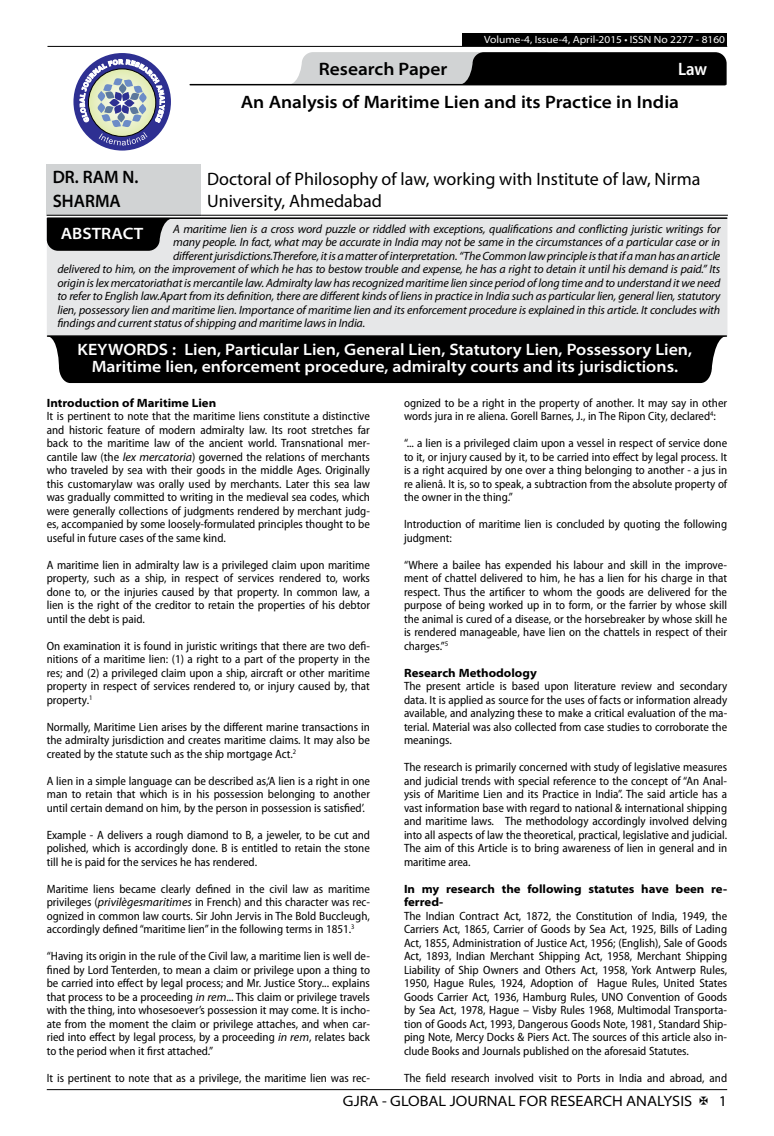
<style>
.page{position:relative;width:774px;height:1136px;background:#fff}
.page>*{position:absolute;margin:0;border:0;box-sizing:border-box;transform-origin:0 0}
.t1{font:18px/21.6px "Myriad Pro";color:#000}
.t2{font:600 semi-expanded 18px "Myriad Pro";color:#000}
.t3{font:600 semi-expanded 18px/23.4px "Myriad Pro";color:#000;scale:.9 1}
.t4{font:600 semi-condensed 18px "Myriad Pro";color:#fff}
.t5{font:600 semi-expanded 16.5px/16.5px "Myriad Pro";color:#fff;text-align:center}
.t6{font:semi-expanded 15px "Myriad Pro";color:#000}
.t7{font:semi-condensed 12px/13.5px "Myriad Pro";color:#000;text-align:justify}
.t8{font:italic 12px "Myriad Pro";letter-spacing:-.01em;color:#000}
.t9{font:700 semi-expanded 12px/13.5px "Myriad Pro";color:#000}
.t10{font:semi-expanded 10.5px "Myriad Pro";color:#fff}
.s1{font-style:italic;font-stretch:normal}
</style>
<div class="page">
<hr style="left:47px;top:1089px;width:680px;height:1px;background:#000">
<div style="left:462px;top:33px;width:265px;height:13px;background:#000"></div>
<hr style="left:47px;top:46px;width:680px;height:1px;background:#000">
<svg style="left:288px;top:52px;width:439px;height:33px;background:#5a5a5b"></svg>
<hr style="left:190px;top:84px;width:535px;height:1px;background:#000">
<div style="left:73px;top:53px;width:98px;height:97px;background:#2e3092;border-radius:50%"></div>
<svg style="left:80px;top:59px;width:85px;height:86px"></svg>
<div style="left:47px;top:164px;width:154px;height:51px;background:#d1d3d4"></div>
<hr style="left:47px;top:215px;width:154px;height:1px;background:#000">
<hr style="left:201px;top:215px;width:527px;height:1px;background:#000">
<div style="left:47px;top:217px;width:680px;height:118px;background:#e6e7e8"></div>
<hr style="left:48px;top:217px;width:679px;height:2px;background:#000">
<svg style="left:47px;top:218px;width:123px;height:33px;background:#131313"></svg>
<hr style="left:48px;top:335px;width:678px;height:2px;background:#000">
<div style="left:47px;top:336px;width:679px;height:47px;background:#000"></div>
<p class="t10" style="left:484px;top:34px;width:242px">Volume-4, Issue-4, April-2015 • ISSN No 2277 - 8160</p>
<h1 class="t2" style="left:319px;top:59px;width:130px">Research Paper</h1>
<h1 class="t4" style="left:678px;top:59px;width:31px">Law</h1>
<h1 class="t2" style="left:241px;top:92px;width:440px">An Analysis of Maritime Lien and its Practice in India</h1>
<h1 class="t3" style="left:53px;top:166px;width:97px">DR. RAM N.<br>SHARMA</h1>
<h1 class="t1" style="left:207px;top:169px;width:495px">Doctoral of Philosophy of law, working with Institute of law, Nirma<br>University, Ahmedabad</h1>
<p class="t8" style="left:173px;top:222px;width:549px">A maritime lien is a cross word puzzle or riddled with exceptions, qualifications and conflicting juristic writings for</p>
<p class="t8" style="left:173px;top:236px;width:549px">many people. In fact, what may be accurate in India may not be same in the circumstances of a particular case or in</p>
<p class="t8" style="left:173px;top:249px;width:549px">different jurisdictions.Therefore, it is a matter of interpretation. “The Common law principle is that if a man has an article</p>
<p class="t8" style="left:57px;top:263px;width:664px">delivered to him, on the improvement of which he has to bestow trouble and expense, he has a right to detain it until his demand is paid.” Its</p>
<p class="t8" style="left:57px;top:276px;width:664px">origin is lex mercatoriathat is mercantile law. Admiralty law has recognized maritime lien since period of long time and to understand it we need</p>
<p class="t8" style="left:57px;top:290px;width:664px">to refer to English law.Apart from its definition, there are different kinds of liens in practice in India such as particular lien, general lien, statutory</p>
<p class="t8" style="left:57px;top:303px;width:664px">lien, possessory lien and maritime lien. Importance of maritime lien and its enforcement procedure is explained in this article. It concludes with</p>
<p class="t8" style="left:57px;top:317px;width:309px">findings and current status of shipping and maritime laws in India.</p>
<h2 class="t5" style="left:61px;top:225px;width:84px">ABSTRACT</h2>
<h2 class="t5" style="left:78px;top:341px;width:616px">KEYWORDS : Lien, Particular Lien, General Lien, Statutory Lien, Possessory Lien,<br>Maritime lien, enforcement procedure, admiralty courts and its jurisdictions.</h2>
<p class="t9" style="left:47px;top:396px;width:171px">Introduction of Maritime Lien</p>
<p class="t7" style="left:47px;top:409px;width:325px">It is pertinent to note that the maritime liens constitute a distinctive and historic feature of modern admiralty law. Its root stretches far back to the maritime law of the ancient world. Transnational mer&shy;cantile law (the <span class="s1">lex mercatoria</span>) governed the relations of merchants who traveled by sea with their goods in the middle Ages. Originally this customarylaw was orally used by merchants. Later this sea law was gradually committed to writing in the medieval sea codes, which were generally collections of judgments rendered by merchant judg&shy;es, accompanied by some loosely-formulated principles thought to be useful in future cases of the same kind.</p>
<p class="t7" style="left:47px;top:558px;width:325px">A maritime lien in admiralty law is a privileged claim upon maritime property, such as a ship, in respect of services rendered to, works done to, or the injuries caused by that property. In common law, a lien is the right of the creditor to retain the properties of his debtor until the debt is paid.</p>
<p class="t7" style="left:47px;top:639px;width:325px">On examination it is found in juristic writings that there are two defi&shy;nitions of a maritime lien: (1) a right to a part of the property in the res; and (2) a privileged claim upon a ship, aircraft or other maritime property in respect of services rendered to, or injury caused by, that property.<sup>1</sup></p>
<p class="t7" style="left:47px;top:720px;width:325px">Normally, Maritime Lien arises by the different marine transactions in the admiralty jurisdiction and creates maritime claims. It may also be created by the statute such as the ship mortgage Act.<sup>2</sup></p>
<p class="t7" style="left:47px;top:774px;width:325px">A lien in a simple language can be described as,‘A lien is a right in one man to retain that which is in his possession belonging to another until certain demand on him, by the person in possession is satisfied’.</p>
<p class="t7" style="left:47px;top:828px;width:325px">Example - A delivers a rough diamond to B, a jeweler, to be cut and polished, which is accordingly done. B is entitled to retain the stone till he is paid for the services he has rendered.</p>
<p class="t7" style="left:47px;top:882px;width:325px">Maritime liens became clearly defined in the civil law as maritime privileges (<span class="s1">privilègesmaritimes</span> in French) and this character was rec&shy;ognized in common law courts. Sir John Jervis in The Bold Buccleugh, accordingly defined “maritime lien” in the following terms in 1851.<sup>3</sup></p>
<p class="t7" style="left:47px;top:949px;width:325px">“Having its origin in the rule of the Civil law, a maritime lien is well de&shy;fined by Lord Tenterden, to mean a claim or privilege upon a thing to be carried into effect by legal process; and Mr. Justice Story... explains that process to be a proceeding <span class="s1">in rem</span>... This claim or privilege travels with the thing, into whosesoever’s possession it may come. It is incho&shy;ate from the moment the claim or privilege attaches, and when car&shy;ried into effect by legal process, by a proceeding <span class="s1">in rem</span>, relates back to the period when it first attached.”</p>
<p class="t7" style="left:47px;top:1071px;width:325px">It is pertinent to note that as a privilege, the maritime lien was rec-</p>
<p class="t7" style="left:404px;top:396px;width:325px">ognized to be a right in the property of another. It may say in other words jura in re aliena. Gorell Barnes, J., in The Ripon City, declared<sup>4</sup>:</p>
<p class="t7" style="left:404px;top:436px;width:325px">“... a lien is a privileged claim upon a vessel in respect of service done to it, or injury caused by it, to be carried into effect by legal process. It is a right acquired by one over a thing belonging to another - a jus in re alienâ. It is, so to speak, a subtraction from the absolute property of the owner in the thing.”</p>
<p class="t7" style="left:404px;top:517px;width:325px">Introduction of maritime lien is concluded by quoting the following judgment:</p>
<p class="t7" style="left:404px;top:558px;width:325px">“Where a bailee has expended his labour and skill in the improve&shy;ment of chattel delivered to him, he has a lien for his charge in that respect. Thus the artificer to whom the goods are delivered for the purpose of being worked up in to form, or the farrier by whose skill the animal is cured of a disease, or the horsebreaker by whose skill he is rendered manageable, have lien on the chattels in respect of their charges.”<sup>5</sup></p>
<p class="t9" style="left:404px;top:666px;width:134px">Research Methodology</p>
<p class="t7" style="left:404px;top:679px;width:325px">The present article is based upon literature review and secondary data. It is applied as source for the uses of facts or information already available, and analyzing these to make a critical evaluation of the ma&shy;terial. Material was also collected from case studies to corroborate the meanings.</p>
<p class="t7" style="left:404px;top:760px;width:325px">The research is primarily concerned with study of legislative measures and judicial trends with special reference to the concept of “An Anal&shy;ysis of Maritime Lien and its Practice in India”. The said article has a vast information base with regard to national &amp; international shipping and maritime laws. The methodology accordingly involved delving into all aspects of law the theoretical, practical, legislative and judicial.<br>The aim of this Article is to bring awareness of lien in general and in maritime area.</p>
<p class="t9" style="left:404px;top:882px;width:325px">In my research the following statutes have been re&shy;ferred-</p>
<p class="t7" style="left:404px;top:909px;width:325px">The Indian Contract Act, 1872, the Constitution of India, 1949, the Carriers Act, 1865, Carrier of Goods by Sea Act, 1925, Bills of Lading Act, 1855, Administration of Justice Act, 1956; (English), Sale of Goods Act, 1893, Indian Merchant Shipping Act, 1958, Merchant Shipping Liability of Ship Owners and Others Act, 1958, York Antwerp Rules, 1950, Hague Rules, 1924, Adoption of Hague Rules, United States Goods Carrier Act, 1936, Hamburg Rules, UNO Convention of Goods by Sea Act, 1978, Hague – Visby Rules 1968, Multimodal Transporta&shy;tion of Goods Act, 1993, Dangerous Goods Note, 1981, Standard Ship&shy;ping Note, Mercy Docks &amp; Piers Act. The sources of this article also in&shy;clude Books and Journals published on the aforesaid Statutes.</p>
<p class="t7" style="left:404px;top:1071px;width:325px">The field research involved visit to Ports in India and abroad, and</p>
<p class="t6" style="left:343px;top:1092px;width:351px">GJRA - GLOBAL JOURNAL FOR RESEARCH ANALYSIS</p>
<p class="t6" style="left:719px;top:1092px;width:10px">1</p>
</div>
